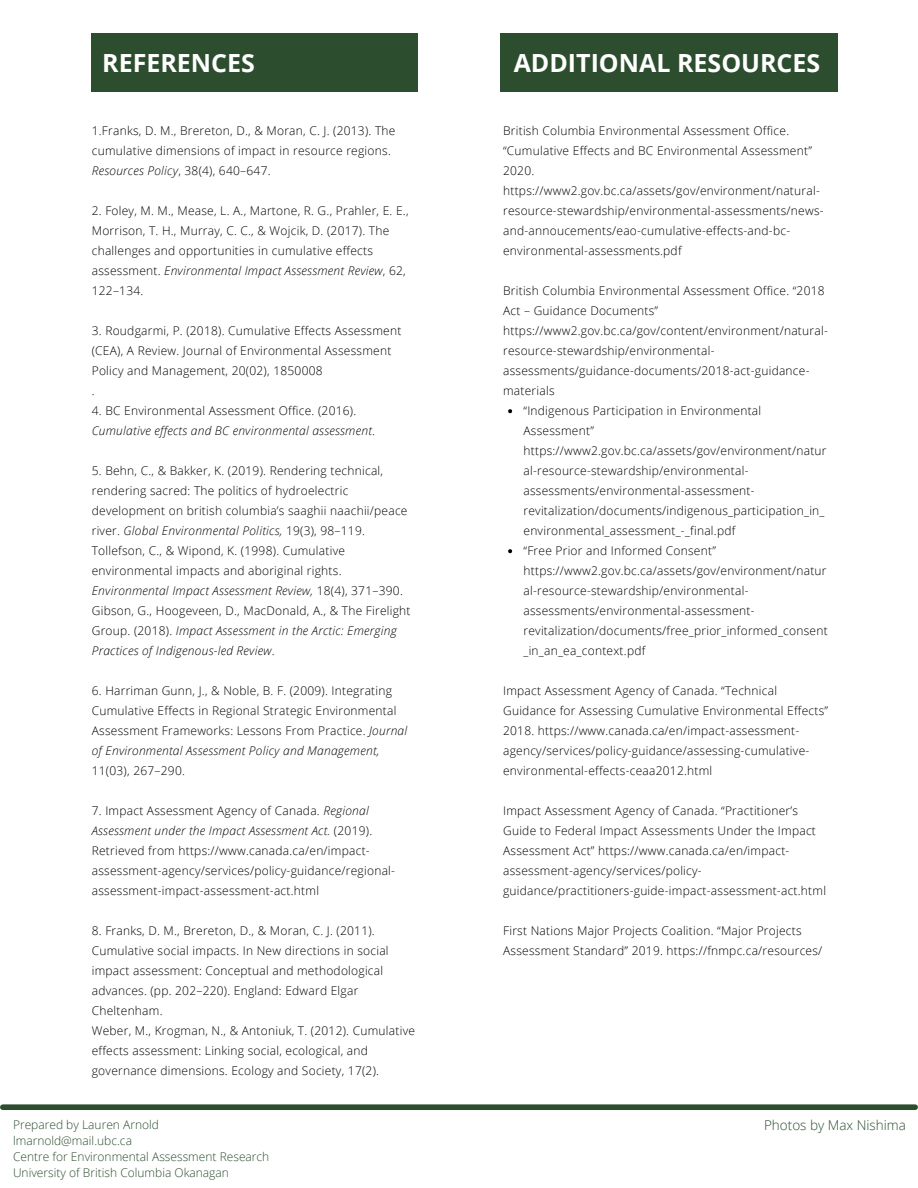
<style>
.page{position:relative;width:918px;height:1188px;background:#fff}
.page>*{position:absolute;margin:0;border:0;box-sizing:border-box;transform-origin:0 0}
.t1{font:700 25.05px "Open Sans";color:#fff}
.t2{font:300 13.5px "Open Sans";color:#2c4d2e}
.t3{font:300 12px/20px "Open Sans";letter-spacing:.02em;color:#000}
.t4{font:300 12px/16px "Open Sans";color:#2c4d2e}
.t5{font:italic 300 12px/20px "Open Sans";letter-spacing:.02em;color:#000}
.s1{font-style:italic}
.s2{font-style:normal}
</style>
<div class="page">
<div style="left:92px;top:33px;width:326px;height:59px;background:#2c4d2e"></div>
<div style="left:500px;top:33px;width:338px;height:59px;background:#2c4d2e"></div>
<svg style="left:508px;top:409px;width:4px;height:4px"></svg>
<svg style="left:508px;top:549px;width:4px;height:4px"></svg>
<div style="left:3px;top:1104px;width:912px;height:6px;background:#2c4d2e"></div>
<h1 class="t1" style="left:102px;top:45px;width:154px">REFERENCES</h1>
<p class="t3" style="left:92px;top:121px;width:305px">1.Franks, D. M., Brereton, D., &amp; Moran, C. J. (2013). The cumulative dimensions of impact in resource regions.<br><span class="s1">Resources Policy</span>, 38(4), 640–647.</p>
<p class="t3" style="left:92px;top:201px;width:318px">2. Foley, M. M., Mease, L. A., Martone, R. G., Prahler, E. E., Morrison, T. H., Murray, C. C., &amp; Wojcik, D. (2017). The challenges and opportunities in cumulative effects assessment. <span class="s1">Environmental Impact Assessment Review</span>, 62, 122–134.</p>
<p class="t3" style="left:92px;top:321px;width:311px">3. Roudgarmi, P. (2018). Cumulative Effects Assessment (CEA), A Review. Journal of Environmental Assessment Policy and Management, 20(02), 1850008<br>.</p>
<p class="t5" style="left:92px;top:400px;width:285px"><span class="s2">4. BC Environmental Assessment Office. (2016).<br></span>Cumulative effects and BC environmental assessment<span class="s2">.</span></p>
<p class="t3" style="left:92px;top:461px;width:320px">5. Behn, C., &amp; Bakker, K. (2019). Rendering technical, rendering sacred: The politics of hydroelectric development on british columbia’s saaghii naachii/peace river. <span class="s1">Global Environmental Politics,</span> 19(3), 98–119.<br>Tollefson, C., &amp; Wipond, K. (1998). Cumulative environmental impacts and aboriginal rights.<br><span class="s1">Environmental Impact Assessment Review,</span> 18(4), 371–390.<br>Gibson, G., Hoogeveen, D., MacDonald, A., &amp; The Firelight Group. (2018). <span class="s1">Impact Assessment in the Arctic: Emerging Practices of Indigenous-led Review</span>.</p>
<p class="t3" style="left:92px;top:681px;width:317px">6. Harriman Gunn, J., &amp; Noble, B. F. (2009). Integrating Cumulative Effects in Regional Strategic Environmental Assessment Frameworks: Lessons From Practice. <span class="s1">Journal of Environmental Assessment Policy and Management,</span></p>
<p class="t3" style="left:92px;top:761px;width:95px">11(03), 267–290.</p>
<p class="t3" style="left:92px;top:801px;width:305px">7. Impact Assessment Agency of Canada. <span class="s1">Regional Assessment under the Impact Assessment Act.</span> (2019).<br>Retrieved from https://www.canada.ca/en/impact&shy;assessment-agency/services/policy-guidance/regional&shy;assessment-impact-assessment-act.html</p>
<p class="t3" style="left:92px;top:921px;width:325px">8. Franks, D. M., Brereton, D., &amp; Moran, C. J. (2011).<br>Cumulative social impacts. In New directions in social impact assessment: Conceptual and methodological advances. (pp. 202–220). England: Edward Elgar Cheltenham.<br>Weber, M., Krogman, N., &amp; Antoniuk, T. (2012). Cumulative effects assessment: Linking social, ecological, and governance dimensions. Ecology and Society, 17(2).</p>
<h1 class="t1" style="left:514px;top:45px;width:308px">ADDITIONAL RESOURCES</h1>
<p class="t3" style="left:503px;top:121px;width:322px">British Columbia Environmental Assessment Office. “Cumulative Effects and BC Environmental Assessment” 2020. https://www2.gov.bc.ca/assets/gov/environment/natural&shy;resource-stewardship/environmental-assessments/news&shy;and-annoucements/eao-cumulative-effects-and-bc&shy;environmental-assessments.pdf</p>
<p class="t3" style="left:503px;top:281px;width:326px">British Columbia Environmental Assessment Office. “2018<br>Act – Guidance Documents” https://www2.gov.bc.ca/gov/content/environment/natural&shy;resource-stewardship/environmental&shy;assessments/guidance-documents/2018-act-guidance&shy;materials</p>
<p class="t3" style="left:524px;top:401px;width:306px">“Indigenous Participation in Environmental Assessment” https://www2.gov.bc.ca/assets/gov/environment/natur al-resource-stewardship/environmental&shy;assessments/environmental-assessment&shy;revitalization/documents/indigenous_participation_in_ environmental_assessment_-_final.pdf<br>“Free Prior and Informed Consent” https://www2.gov.bc.ca/assets/gov/environment/natur al-resource-stewardship/environmental&shy;assessments/environmental-assessment&shy;revitalization/documents/free_prior_informed_consent _in_an_ea_context.pdf</p>
<p class="t3" style="left:503px;top:681px;width:327px">Impact Assessment Agency of Canada. “Technical Guidance for Assessing Cumulative Environmental Effects” 2018. https://www.canada.ca/en/impact-assessment&shy;agency/services/policy-guidance/assessing-cumulative&shy;environmental-effects-ceaa2012.html</p>
<p class="t3" style="left:503px;top:801px;width:324px">Impact Assessment Agency of Canada. “Practitioner’s Guide to Federal Impact Assessments Under the Impact Assessment Act” https://www.canada.ca/en/impact&shy;assessment-agency/services/policy&shy;guidance/practitioners-guide-impact-assessment-act.html</p>
<p class="t3" style="left:503px;top:921px;width:321px">First Nations Major Projects Coalition. “Major Projects<br>Assessment Standard” 2019. https://fnmpc.ca/resources/</p>
<p class="t4" style="left:13px;top:1116px;width:258px">Prepared by Lauren Arnold lmarnold@mail.ubc.ca<br>Centre for Environmental Assessment Research University of British Columbia Okanagan</p>
<p class="t2" style="left:764px;top:1116px;width:143px">Photos by Max Nishima</p>
</div>
